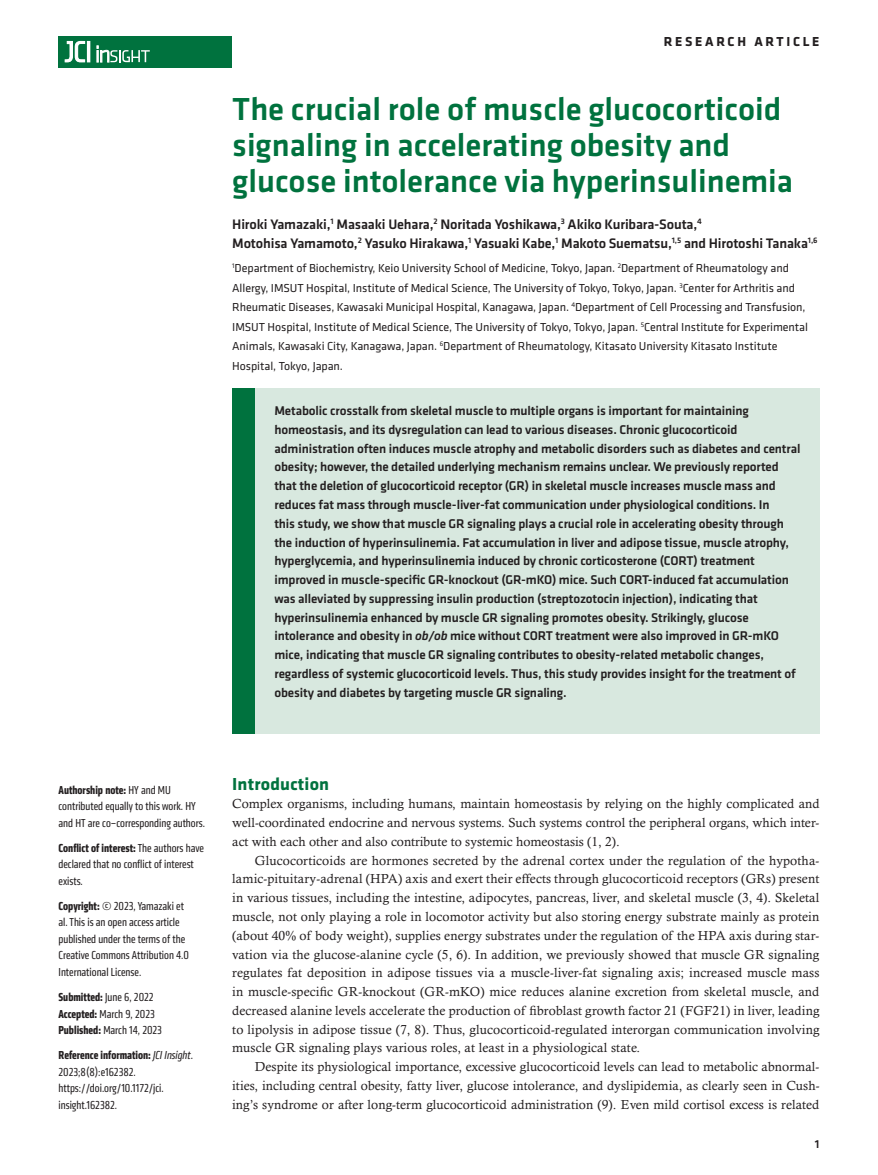
<style>
.page{position:relative;width:878px;height:1175px;background:#fff}
.page>*{position:absolute;margin:0;border:0;box-sizing:border-box;transform-origin:0 0}
.t1{font:500 33px/36px "Klavika Basic";color:#00723e}
.t2{font:700 18px "Klavika";letter-spacing:.01em;color:#00723e}
.t3{font:500 14.25px/19.5px "Klavika Basic";letter-spacing:-.01em;color:#231f20}
.t4{font:700 13.5px "Klavika Basic";letter-spacing:.2em;color:#231f20}
.t5{font:13.2px/18.8px "Calisto MT Std";letter-spacing:.005em;color:#231f20;text-align:justify}
.t6{font:500 13.2px/18.8px "Klavika Basic";letter-spacing:-.01em;color:#231f20}
.t7{font:12px/19.5px "Klavika";letter-spacing:-.005em;color:#231f20}
.t8{font:condensed 12px/16.5px "Klavika";color:#231f20}
.t9{font:500 12px "Klavika Basic";color:#231f20}
.s1{font-style:italic}
.s2{font-weight:700}
</style>
<div class="page">
<div style="left:59px;top:36px;width:173px;height:31px;background:#00723e"></div>
<hr style="left:87px;top:41px;width:3px;height:21px;background:#fff">
<svg style="left:64px;top:41px;width:21px;height:22px"></svg>
<svg style="left:97px;top:46px;width:53px;height:16px"></svg>
<div style="left:232px;top:388px;width:587px;height:346px;background:#d8e8df"></div>
<div style="left:232px;top:388px;width:22px;height:346px;background:#00723e"></div>
<p class="t4" style="left:663px;top:32px;width:157px">RESEARCH ARTICLE</p>
<h1 class="t1" style="left:232px;top:91px;width:562px">The crucial role of muscle glucocorticoid signaling in accelerating obesity and glucose intolerance via hyperinsulinemia</h1>
<p class="t3" style="left:232px;top:214px;width:587px">Hiroki Yamazaki,<sup>1</sup> Masaaki Uehara,<sup>2</sup> Noritada Yoshikawa,<sup>3</sup> Akiko Kuribara-Souta,<sup>4<br></sup>Motohisa Yamamoto,<sup>2</sup> Yasuko Hirakawa,<sup>1</sup> Yasuaki Kabe,<sup>1</sup> Makoto Suematsu,<sup>1,5</sup> and Hirotoshi Tanaka<sup>1,6</sup></p>
<p class="t7" style="left:232px;top:258px;width:577px"><sup>1</sup>Department of Biochemistry, Keio University School of Medicine, Tokyo, Japan. <sup>2</sup>Department of Rheumatology and Allergy, IMSUT Hospital, Institute of Medical Science, The University of Tokyo, Tokyo, Japan. <sup>3</sup>Center for Arthritis and Rheumatic Diseases, Kawasaki Municipal Hospital, Kanagawa, Japan. <sup>4</sup>Department of Cell Processing and Transfusion, IMSUT Hospital, Institute of Medical Science, The University of Tokyo, Tokyo, Japan. <sup>5</sup>Central Institute for Experimental Animals, Kawasaki City, Kanagawa, Japan. <sup>6</sup>Department of Rheumatology, Kitasato University Kitasato Institute Hospital, Tokyo, Japan.</p>
<p class="t6" style="left:274px;top:401px;width:527px">Metabolic crosstalk from skeletal muscle to multiple organs is important for maintaining homeostasis, and its dysregulation can lead to various diseases. Chronic glucocorticoid administration often induces muscle atrophy and metabolic disorders such as diabetes and central obesity; however, the detailed underlying mechanism remains unclear. We previously reported that the deletion of glucocorticoid receptor (GR) in skeletal muscle increases muscle mass and reduces fat mass through muscle-liver-fat communication under physiological conditions. In<br>this study, we show that muscle GR signaling plays a crucial role in accelerating obesity through the induction of hyperinsulinemia. Fat accumulation in liver and adipose tissue, muscle atrophy, hyperglycemia, and hyperinsulinemia induced by chronic corticosterone (CORT) treatment improved in muscle-specific GR-knockout (GR-mKO) mice. Such CORT-induced fat accumulation was alleviated by suppressing insulin production (streptozotocin injection), indicating that hyperinsulinemia enhanced by muscle GR signaling promotes obesity. Strikingly, glucose intolerance and obesity in <span class="s1">ob/ob</span> mice without CORT treatment were also improved in GR-mKO mice, indicating that muscle GR signaling contributes to obesity-related metabolic changes, regardless of systemic glucocorticoid levels. Thus, this study provides insight for the treatment of obesity and diabetes by targeting muscle GR signaling.</p>
<p class="t8" style="left:59px;top:781px;width:148px"><span class="s2">Authorship note:</span> HY and MU contributed equally to this work. HY and HT are co–corresponding authors.</p>
<p class="t8" style="left:59px;top:839px;width:147px"><span class="s2">Conflict of interest:</span> The authors have declared that no conflict of interest exists.</p>
<p class="t8" style="left:59px;top:897px;width:132px"><span class="s2">Copyright:</span> © 2023, Yamazaki et al. This is an open access article published under the terms of the<br>Creative Commons Attribution 4.0<br>International License.</p>
<p class="t8" style="left:59px;top:988px;width:105px"><span class="s2">Submitted:</span> June 6, 2022<br><span class="s2">Accepted:</span> March 9, 2023<br><span class="s2">Published:</span> March 14, 2023</p>
<p class="t8" style="left:59px;top:1046px;width:136px"><span class="s2">Reference information:</span> <span class="s1">JCI Insight</span>.<br>2023;8(8):e162382. https://doi.org/10.1172/jci. insight.162382.</p>
<h2 class="t2" style="left:232px;top:770px;width:98px">Introduction</h2>
<p class="t5" style="left:232px;top:794px;width:588px">Complex organisms, including humans, maintain homeostasis by relying on the highly complicated and well-coordinated endocrine and nervous systems. Such systems control the peripheral organs, which inter&shy;act with each other and also contribute to systemic homeostasis (1, 2).</p>
<p class="t5" style="left:232px;top:851px;width:588px;text-indent:22px">Glucocorticoids are hormones secreted by the adrenal cortex under the regulation of the hypotha&shy;lamic-pituitary-adrenal (HPA) axis and exert their effects through glucocorticoid receptors (GRs) present in various tissues, including the intestine, adipocytes, pancreas, liver, and skeletal muscle (3, 4). Skeletal muscle, not only playing a role in locomotor activity but also storing energy substrate mainly as protein (about 40% of body weight), supplies energy substrates under the regulation of the HPA axis during star&shy;vation via the glucose-alanine cycle (5, 6). In addition, we previously showed that muscle GR signaling regulates fat deposition in adipose tissues via a muscle-liver-fat signaling axis; increased muscle mass in muscle-specific GR-knockout (GR-mKO) mice reduces alanine excretion from skeletal muscle, and decreased alanine levels accelerate the production of fibroblast growth factor 21 (FGF21) in liver, leading to lipolysis in adipose tissue (7, 8). Thus, glucocorticoid-regulated interorgan communication involving muscle GR signaling plays various roles, at least in a physiological state.</p>
<p class="t5" style="left:232px;top:1057px;width:588px;text-indent:22px">Despite its physiological importance, excessive glucocorticoid levels can lead to metabolic abnormal&shy;ities, including central obesity, fatty liver, glucose intolerance, and dyslipidemia, as clearly seen in Cush&shy;ing’s syndrome or after long-term glucocorticoid administration (9). Even mild cortisol excess is related</p>
<p class="t9" style="left:814px;top:1135px;width:6px">1</p>
</div>
